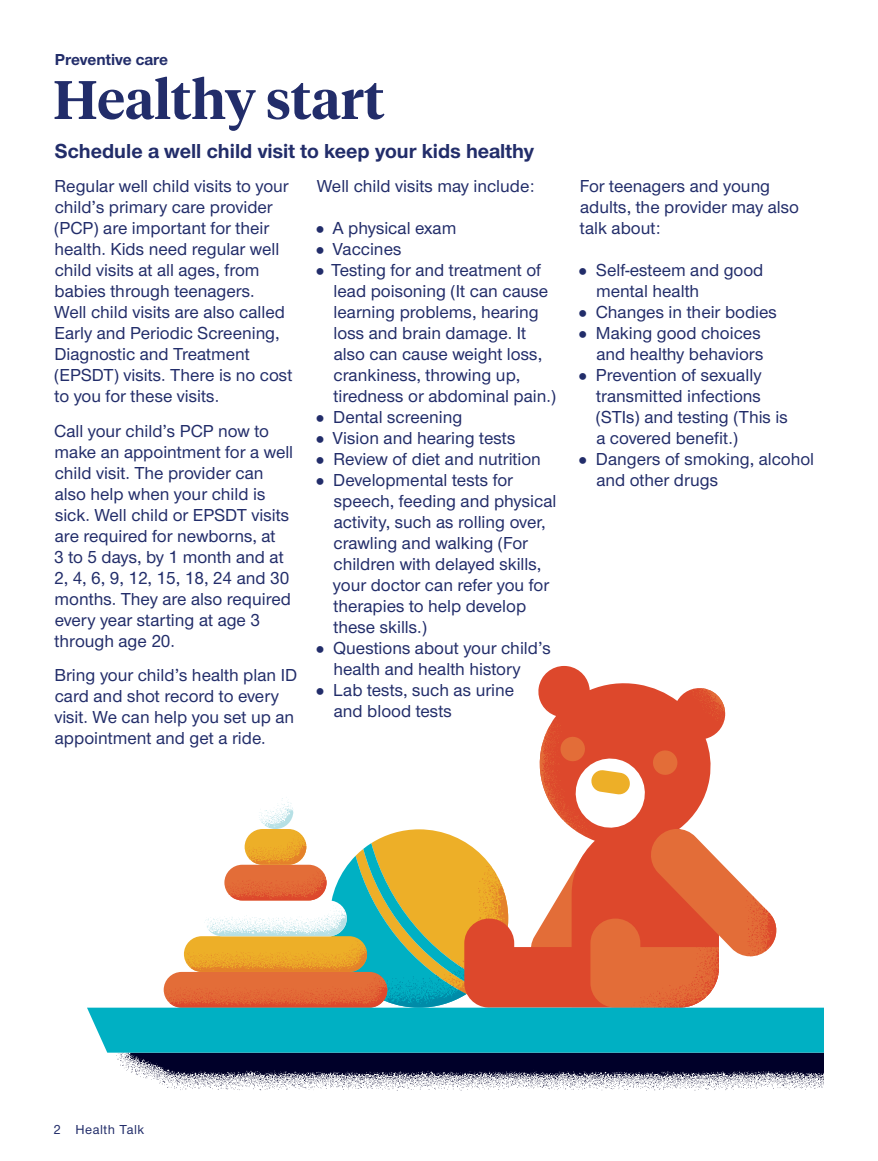
<style>
.page{position:relative;width:878px;height:1161px;background:#fff}
.page>*{position:absolute;margin:0;border:0;box-sizing:border-box;transform-origin:0 0}
.Hed_serif_primary_AMC{font:600 54px "UHC Serif Headline";color:#222d6a}
.Deck_AMC{font:700 21px "UHC Sans";color:#222d6a}
.Sans_no_indent_AMC{font:500 18px/21px "UHC Sans";color:#222d6a}
.tag_category_AMC{font:700 16.5px "UHC Sans";color:#222d6a}
.t1{font:500 13.5px "UHC Sans";letter-spacing:.04em;color:#222d6a}
</style>
<div class="page">
<svg style="left:116px;top:1053px;width:708px;height:38px"></svg>
<svg style="left:538px;top:666px;width:114px;height:22px"></svg>
<svg style="left:87px;top:688px;width:737px;height:365px"></svg>
<p class="tag_category_AMC" style="left:55px;top:48px;width:115px">Preventive care</p>
<p class="Hed_serif_primary_AMC" style="left:53px;top:63px;width:333px">Healthy start</p>
<p class="Deck_AMC" style="left:55px;top:137px;width:481px">Schedule a well child visit to keep your kids healthy</p>
<p class="Sans_no_indent_AMC" style="left:54px;top:175px;width:240px">Regular well child visits to your child’s primary care provider (PCP) are important for their health. Kids need regular well child visits at all ages, from babies through teenagers.<br>Well child visits are also called<br>Early and Periodic Screening,<br>Diagnostic and Treatment (EPSDT) visits. There is no cost to you for these visits.</p>
<p class="Sans_no_indent_AMC" style="left:54px;top:419px;width:241px">Call your child’s PCP now to make an appointment for a well child visit. The provider can also help when your child is sick. Well child or EPSDT visits are required for newborns, at<br>3 to 5 days, by 1 month and at<br>2, 4, 6, 9, 12, 15, 18, 24 and 30 months. They are also required every year starting at age 3 through age 20.</p>
<p class="Sans_no_indent_AMC" style="left:54px;top:664px;width:244px">Bring your child’s health plan ID card and shot record to every visit. We can help you set up an appointment and get a ride.</p>
<p class="Sans_no_indent_AMC" style="left:317px;top:175px;width:219px">Well child visits may include:</p>
<p class="Sans_no_indent_AMC" style="left:332px;top:217px;width:125px">A physical exam</p>
<p class="Sans_no_indent_AMC" style="left:332px;top:238px;width:70px">Vaccines</p>
<p class="Sans_no_indent_AMC" style="left:331px;top:259px;width:227px">Testing for and treatment of lead poisoning (It can cause learning problems, hearing loss and brain damage. It also can cause weight loss, crankiness, throwing up, tiredness or abdominal pain.)</p>
<p class="Sans_no_indent_AMC" style="left:333px;top:406px;width:130px">Dental screening</p>
<p class="Sans_no_indent_AMC" style="left:332px;top:427px;width:184px">Vision and hearing tests</p>
<p class="Sans_no_indent_AMC" style="left:333px;top:448px;width:209px">Review of diet and nutrition</p>
<p class="Sans_no_indent_AMC" style="left:333px;top:469px;width:225px">Developmental tests for speech, feeding and physical activity, such as rolling over, crawling and walking (For children with delayed skills, your doctor can refer you for therapies to help develop these skills.)</p>
<p class="Sans_no_indent_AMC" style="left:333px;top:637px;width:219px">Questions about your child’s health and health history</p>
<p class="Sans_no_indent_AMC" style="left:333px;top:679px;width:182px">Lab tests, such as urine and blood tests</p>
<p class="Sans_no_indent_AMC" style="left:579px;top:175px;width:221px">For teenagers and young adults, the provider may also talk about:</p>
<p class="Sans_no_indent_AMC" style="left:596px;top:259px;width:169px">Self-esteem and good mental health</p>
<p class="Sans_no_indent_AMC" style="left:595px;top:301px;width:183px">Changes in their bodies</p>
<p class="Sans_no_indent_AMC" style="left:596px;top:322px;width:169px">Making good choices and healthy behaviors</p>
<p class="Sans_no_indent_AMC" style="left:595px;top:364px;width:193px">Prevention of sexually transmitted infections (STIs) and testing (This is a covered benefit.)</p>
<p class="Sans_no_indent_AMC" style="left:596px;top:448px;width:220px">Dangers of smoking, alcohol and other drugs</p>
<p class="t1" style="left:54px;top:1120px;width:92px">2 Health Talk</p>
</div>
